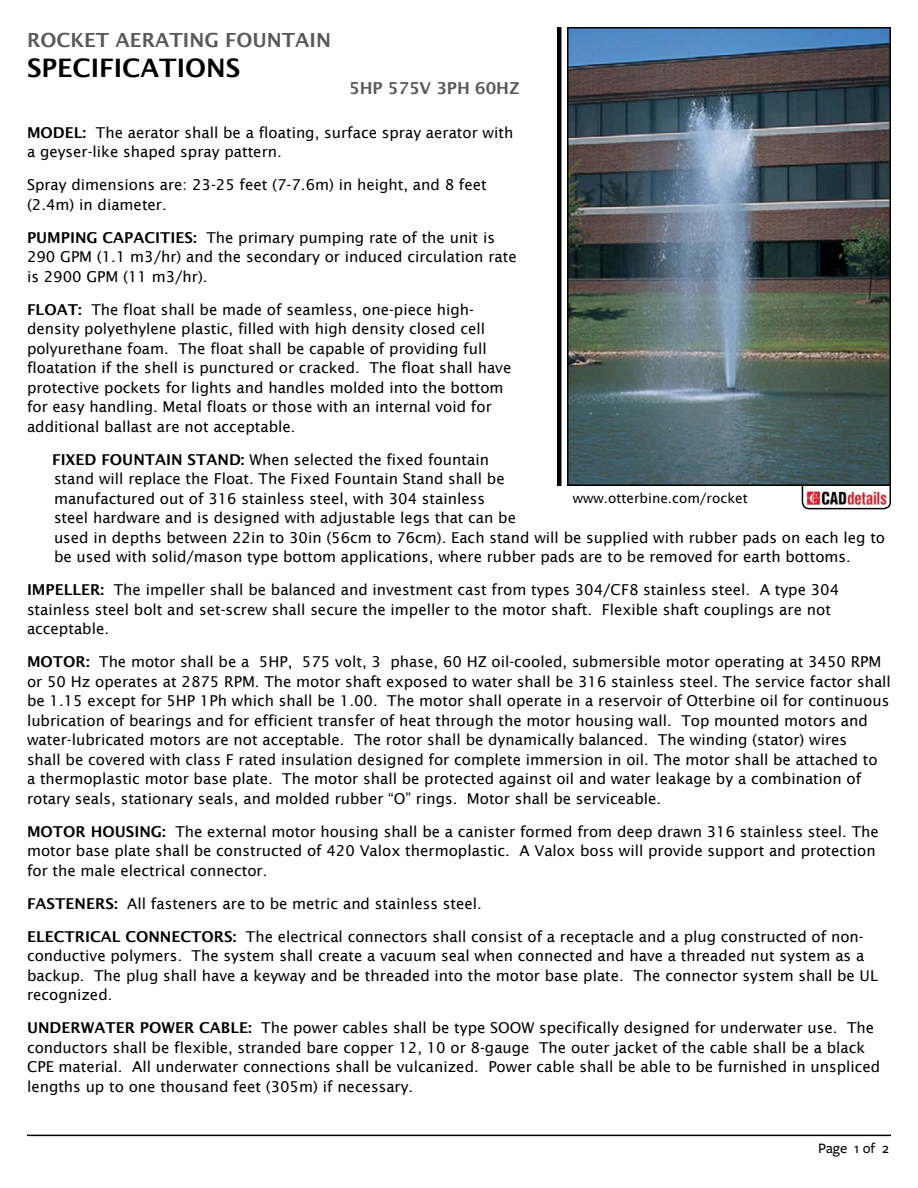
<style>
.page{position:relative;width:918px;height:1188px;background:#fff}
.page>*{position:absolute;margin:0;border:0;box-sizing:border-box;transform-origin:0 0}
.t1{font:600 25.5px "Lucida Sans";color:#000}
.t2{font:600 19.5px "Lucida Sans";color:#58595b}
.t3{font:600 16.5px "Lucida Sans";color:#58595b}
.t4{font:15px/19.5px "Lucida Sans";color:#000}
.t5{font:500 15px "Freight Sans Pro";color:#000}
.t6{font:13.5px "Lucida Sans";color:#000}
.s1{font-weight:600}
</style>
<div class="page">
<hr style="left:27px;top:1135px;width:864px;height:1px;background:#000">
<div style="left:802px;top:467px;width:89px;height:42px;border:2px solid #000;border-radius:7px"></div>
<img style="left:805px;top:489px;width:83px;height:16px">
<img style="left:570px;top:30px;width:318px;height:453px">
<div style="left:567px;top:27px;width:324px;height:459px;border:2px solid #000"></div>
<hr style="left:557px;top:27px;width:4px;height:459px;background:#000">
<h2 class="t2" style="left:27px;top:29px;width:306px">ROCKET AERATING FOUNTAIN</h2>
<h1 class="t1" style="left:27px;top:54px;width:215px">SPECIFICATIONS</h1>
<p class="t3" style="left:349px;top:78px;width:172px">5HP 575V 3PH 60HZ</p>
<p class="t4" style="left:27px;top:123px;width:488px"><span class="s1">MODEL:</span> The aerator shall be a floating, surface spray aerator with a geyser-like shaped spray pattern.</p>
<p class="t4" style="left:27px;top:175px;width:461px">Spray dimensions are: 23-25 feet (7-7.6m) in height, and 8 feet (2.4m) in diameter.</p>
<p class="t4" style="left:27px;top:228px;width:491px"><span class="s1">PUMPING CAPACITIES:</span> The primary pumping rate of the unit is<br>290 GPM (1.1 m3/hr) and the secondary or induced circulation rate is 2900 GPM (11 m3/hr).</p>
<p class="t4" style="left:27px;top:300px;width:486px"><span class="s1">FLOAT:</span> The float shall be made of seamless, one-piece high&shy;density polyethylene plastic, filled with high density closed cell polyurethane foam. The float shall be capable of providing full floatation if the shell is punctured or cracked. The float shall have protective pockets for lights and handles molded into the bottom for easy handling. Metal floats or those with an internal void for additional ballast are not acceptable.</p>
<p class="t4" style="left:52px;top:450px;width:835px"><span class="s1">FIXED FOUNTAIN STAND:</span> When selected the fixed fountain<br>stand will replace the Float. The Fixed Fountain Stand shall be<br>manufactured out of 316 stainless steel, with 304 stainless<br>steel hardware and is designed with adjustable legs that can be<br>used in depths between 22in to 30in (56cm to 76cm). Each stand will be supplied with rubber pads on each leg to be used with solid/mason type bottom applications, where rubber pads are to be removed for earth bottoms.</p>
<p class="t4" style="left:27px;top:580px;width:814px"><span class="s1">IMPELLER:</span> The impeller shall be balanced and investment cast from types 304/CF8 stainless steel. A type 304 stainless steel bolt and set-screw shall secure the impeller to the motor shaft. Flexible shaft couplings are not acceptable.</p>
<p class="t4" style="left:27px;top:652px;width:865px"><span class="s1">MOTOR:</span> The motor shall be a 5HP, 575 volt, 3 phase, 60 HZ oil-cooled, submersible motor operating at 3450 RPM or 50 Hz operates at 2875 RPM. The motor shaft exposed to water shall be 316 stainless steel. The service factor shall be 1.15 except for 5HP 1Ph which shall be 1.00. The motor shall operate in a reservoir of Otterbine oil for continuous lubrication of bearings and for efficient transfer of heat through the motor housing wall. Top mounted motors and water-lubricated motors are not acceptable. The rotor shall be dynamically balanced. The winding (stator) wires<br>shall be covered with class F rated insulation designed for complete immersion in oil. The motor shall be attached to<br>a thermoplastic motor base plate. The motor shall be protected against oil and water leakage by a combination of rotary seals, stationary seals, and molded rubber “O” rings. Motor shall be serviceable.</p>
<p class="t4" style="left:27px;top:822px;width:853px"><span class="s1">MOTOR HOUSING:</span> The external motor housing shall be a canister formed from deep drawn 316 stainless steel. The motor base plate shall be constructed of 420 Valox thermoplastic. A Valox boss will provide support and protection for the male electrical connector.</p>
<p class="t4" style="left:27px;top:894px;width:456px"><span class="s1">FASTENERS:</span> All fasteners are to be metric and stainless steel.</p>
<p class="t4" style="left:27px;top:927px;width:853px"><span class="s1">ELECTRICAL CONNECTORS:</span> The electrical connectors shall consist of a receptacle and a plug constructed of non&shy;conductive polymers. The system shall create a vacuum seal when connected and have a threaded nut system as a backup. The plug shall have a keyway and be threaded into the motor base plate. The connector system shall be UL recognized.</p>
<p class="t4" style="left:27px;top:1018px;width:855px"><span class="s1">UNDERWATER POWER CABLE:</span> The power cables shall be type SOOW specifically designed for underwater use. The conductors shall be flexible, stranded bare copper 12, 10 or 8-gauge The outer jacket of the cable shall be a black CPE material. All underwater connections shall be vulcanized. Power cable shall be able to be furnished in unspliced lengths up to one thousand feet (305m) if necessary.</p>
<p class="t6" style="left:573px;top:490px;width:177px">www.otterbine.com/rocket</p>
<p class="t5" style="left:818px;top:1138px;width:72px">Page 1 of 2</p>
</div>
